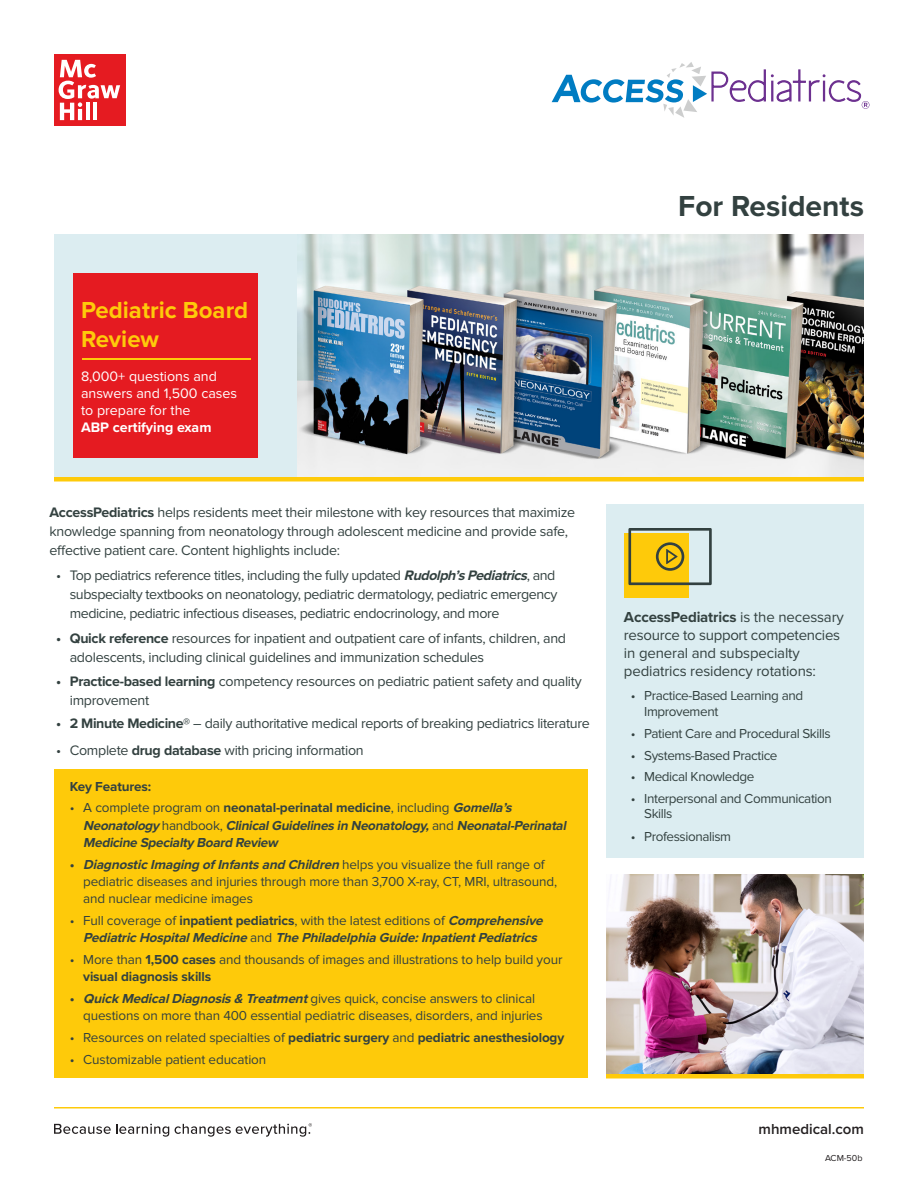
<style>
.page{position:relative;width:918px;height:1188px;background:#fff}
.page>*{position:absolute;margin:0;border:0;box-sizing:border-box;transform-origin:0 0}
.t1{font:700 30px "Proxima Nova";color:#334140}
.t2{font:700 24px/28.8px "Proxima Nova";color:#feca0a}
.Column_Title{font:15px/18px "Proxima Nova";letter-spacing:-.01em;color:#334140}
.Footer_Link{font:600 15px "Proxima Nova";color:#231f20}
.List{font:14.25px/19.2px "Proxima Nova";letter-spacing:-.02em;color:#334140}
.t3{font:14.25px/17.1px "Proxima Nova";color:#fff}
.t4{font:700 14.25px "Proxima Nova";color:#fff}
.t5{font:13.5px/17.2px "Proxima Nova";letter-spacing:-.01em;color:#334140}
.t6{font:italic 700 13.5px/17.2px "Proxima Nova";color:#334140}
.t7{font:13.5px/16.5px "Proxima Nova";letter-spacing:-.03em;color:#334140}
.List_Side_Paragraph{font:700 13.5px "Proxima Nova";letter-spacing:-.01em;color:#334140}
.Item_Code{font:9px "Proxima Nova";color:#231f20}
.s1{font-weight:700}
.s2{font-weight:700;font-style:italic}
.s3{font-weight:400;font-style:normal}
.s4{font-style:normal}
.s5{font-weight:400}
</style>
<div class="page">
<svg style="left:552px;top:62px;width:317px;height:56px"></svg>
<div style="left:606px;top:504px;width:258px;height:353px;background:#dcedf1"></div>
<img style="left:606px;top:875px;width:258px;height:199px">
<div style="left:54px;top:770px;width:534px;height:308px;background:#feca0a"></div>
<img style="left:297px;top:234px;width:567px;height:243px">
<div style="left:624px;top:533px;width:65px;height:65px;background:#feca0a"></div>
<svg style="left:628px;top:528px;width:84px;height:57px"></svg>
<hr style="left:606px;top:1074px;width:258px;height:4px;background:#feca0a">
<div style="left:54px;top:234px;width:243px;height:243px;background:#dcedf1"></div>
<div style="left:73px;top:273px;width:185px;height:185px;background:#e51b21"></div>
<div style="left:54px;top:477px;width:810px;height:5px;background:#feca0a"></div>
<svg style="left:54px;top:1124px;width:115px;height:13px"></svg>
<svg style="left:175px;top:1123px;width:137px;height:14px"></svg>
<hr style="left:54px;top:1107px;width:810px;height:1px;background:#feca0a">
<div style="left:54px;top:54px;width:72px;height:72px;background:#e51b21"></div>
<svg style="left:59px;top:60px;width:61px;height:60px"></svg>
<hr style="left:82px;top:358px;width:169px;height:2px;background:#feca0a">
<p class="t2" style="left:81px;top:295px;width:169px">Pediatric Board<br>Review</p>
<p class="t3" style="left:81px;top:368px;width:158px">8,000+ questions and answers and 1,500 cases to prepare for the</p>
<p class="t4" style="left:81px;top:417px;width:132px">ABP certifying exam</p>
<p class="List" style="left:50px;top:503px;width:527px"><span class="s1">AccessPediatrics</span> helps residents meet their milestone with key resources that maximize knowledge spanning from neonatology through adolescent medicine and provide safe, effective patient care. Content highlights include:</p>
<p class="List" style="left:70px;top:566px;width:489px;text-indent:-14px">• Top pediatrics reference titles, including the fully updated <span class="s2">Rudolph’sPediatrics</span>, and subspecialty textbooks on neonatology, pediatric dermatology, pediatric emergency medicine, pediatric infectious diseases, pediatric endocrinology, and more</p>
<p class="List" style="left:70px;top:629px;width:498px;line-height:18.8px;text-indent:-14px"><span class="s1">• Quick reference</span> resources for inpatient and outpatient care of infants, children, and adolescents, including clinical guidelines and immunization schedules</p>
<p class="List" style="left:70px;top:672px;width:514px;line-height:18.8px;text-indent:-14px"><span class="s1">• Practice-based learning</span> competency resources on pediatric patient safety and quality improvement</p>
<p class="List" style="left:56px;top:714px;width:535px"><span class="s1">• 2 Minute Medicine®</span> – daily authoritative medical reports of breaking pediatrics literature</p>
<p class="List" style="left:56px;top:740px;width:309px">• Complete <span class="s1">drug database</span> with pricing information</p>
<p class="List_Side_Paragraph" style="left:70px;top:776px;width:83px">Key Features:</p>
<p class="t6" style="left:83px;top:799px;width:488px;text-indent:-14px"><span class="s3">• A complete program on</span> <span class="s4">neonatal-perinatal medicine</span><span class="s3">, including</span> Gomella’s<br>Neonatology<span class="s3">h a n d b o o k ,</span> ClinicalGuidelinesin Neonatology,<span class="s3">a n d</span> Neonatal-Perinatal<br>Medicine SpecialtyBoard Review</p>
<p class="t5" style="left:83px;top:856px;width:475px;text-indent:-14px"><span class="s1">•</span> <span class="s2">DiagnosticImagingofInfantsandChildren</span>h e l p s y o u v i s u a l i z e t h e fu l l r a n g e o f pediatric diseases and injuries through more than 3,700 X-ray, CT, MRI, ultrasound, and nuclear medicine images</p>
<p class="t6" style="left:70px;top:911px;width:479px;text-align:center"><span class="s3">• Full coverage of</span> <span class="s4">inpatient pediatrics</span><span class="s3">, with the latest editions of</span> Comprehensive<br>PediatricHospitalMedicine<span class="s3">a n d</span> ThePhiladelphiaGuide:InpatientPediatrics</p>
<p class="t5" style="left:83px;top:951px;width:481px;text-indent:-14px">• More than <span class="s1">1,500 cases</span> and thousands of images and illustrations to help build your <span class="s1">visual diagnosis skills</span></p>
<p class="t5" style="left:83px;top:990px;width:461px;text-indent:-14px"><span class="s1">•</span> <span class="s2">QuickMedicalDiagnosis&amp;Treatment</span>gives quick, concise answers to clinical questions on more than 400 essential pediatric diseases, disorders, and injuries</p>
<p class="List_Side_Paragraph" style="left:70px;top:1027px;width:496px"><span class="s5">• Resources on related specialties of</span> pediatric surgery <span class="s5">and</span> pediatric anesthesiology</p>
<p class="t5" style="left:70px;top:1051px;width:198px">• Customizable patient education</p>
<h1 class="t1" style="left:678px;top:184px;width:187px">For Residents</h1>
<p class="Column_Title" style="left:624px;top:609px;width:221px"><span class="s1">AccessPediatrics</span> is the necessary resource to support competencies in general and subspecialty pediatrics residency rotations:</p>
<p class="t7" style="left:644px;top:687px;width:160px;text-indent:-14px">• Practice-Based Learning and<br>Improvement</p>
<p class="t7" style="left:631px;top:725px;width:201px">• Patient Care and Procedural Skills</p>
<p class="t7" style="left:631px;top:747px;width:148px">• Systems-Based Practice</p>
<p class="t7" style="left:631px;top:769px;width:125px">• Medical Knowledge</p>
<p class="t7" style="left:644px;top:791px;width:189px;line-height:15px;text-indent:-14px">• Interpersonal and Communication<br>Skills</p>
<p class="t7" style="left:631px;top:829px;width:102px">• Professionalism</p>
<p class="Footer_Link" style="left:759px;top:1118px;width:107px">mhmedical.com</p>
<p class="Item_Code" style="left:825px;top:1153px;width:39px">ACM-50b</p>
</div>
